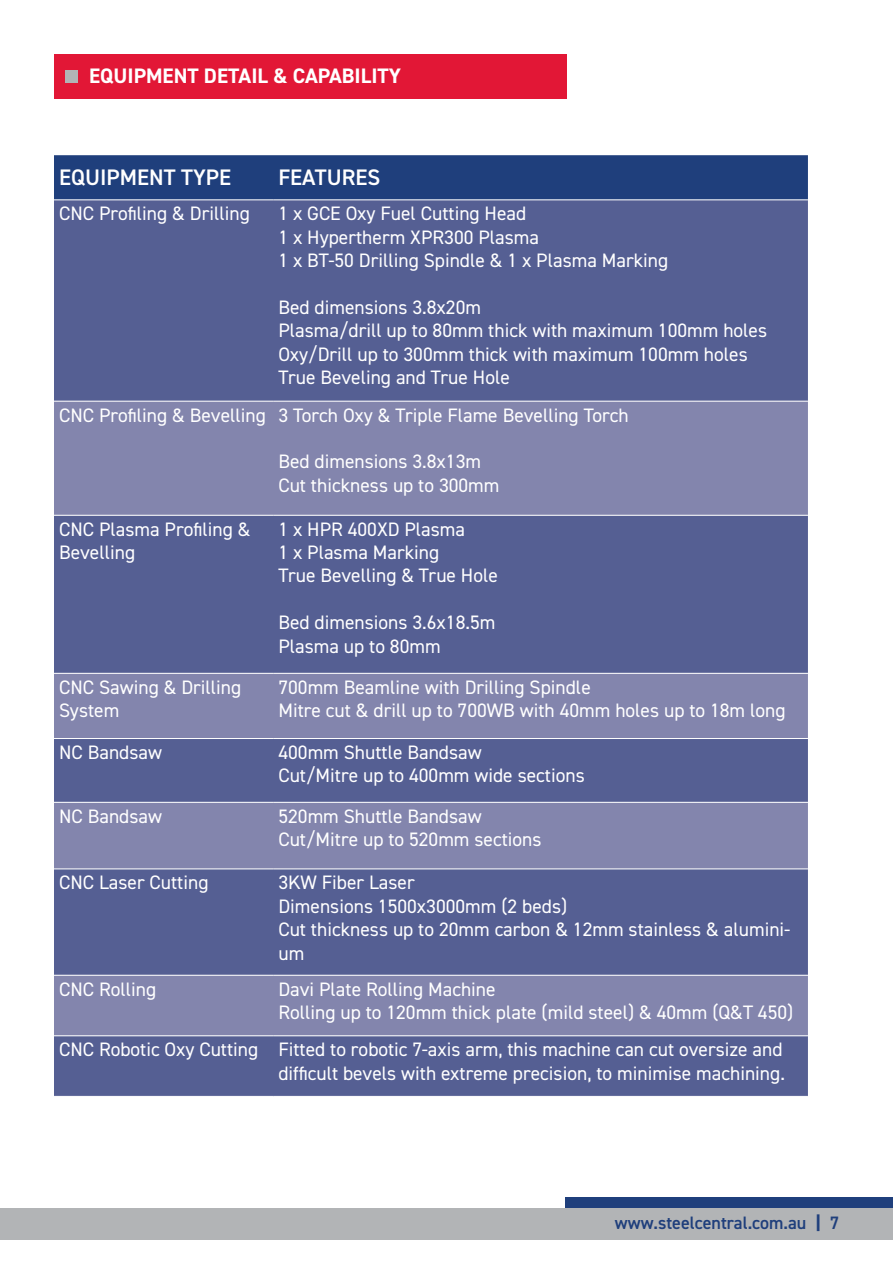
<style>
.page{position:relative;width:893px;height:1263px;background:#fff}
.page>*{position:absolute;margin:0;border:0;box-sizing:border-box;transform-origin:0 0}
.t1{font:600 22.5px "DIN2014";color:#fff}
.t2{font:700 21px "DIN2014";color:#fff}
.t3{font:19.5px/23.4px "DIN2014";color:#fff}
.t4{font:600 18px "DIN2014";color:#1f3f7c}
.s1{font-weight:800}
</style>
<div class="page">
<div style="left:54px;top:54px;width:513px;height:44px;background:#e21736"></div>
<div style="left:65px;top:70px;width:13px;height:13px;background:#b2b4b6"></div>
<div style="left:54px;top:155px;width:754px;height:44px;background:#1f3f7c"></div>
<div style="left:54px;top:200px;width:754px;height:896px;background:#555f93"></div>
<svg style="left:54px;top:402px;width:754px;height:633px;background:#6b719f"></svg>
<hr style="left:54px;top:401px;width:219px;height:1px;background:#fff">
<hr style="left:273px;top:401px;width:535px;height:1px;background:#fff">
<hr style="left:54px;top:515px;width:219px;height:1px;background:#fff">
<hr style="left:273px;top:515px;width:535px;height:1px;background:#fff">
<hr style="left:54px;top:673px;width:219px;height:1px;background:#fff">
<hr style="left:273px;top:673px;width:535px;height:1px;background:#fff">
<hr style="left:54px;top:738px;width:219px;height:1px;background:#fff">
<hr style="left:273px;top:738px;width:535px;height:1px;background:#fff">
<hr style="left:54px;top:802px;width:219px;height:1px;background:#fff">
<hr style="left:273px;top:802px;width:535px;height:1px;background:#fff">
<hr style="left:54px;top:868px;width:219px;height:1px;background:#fff">
<hr style="left:273px;top:868px;width:535px;height:1px;background:#fff">
<hr style="left:54px;top:975px;width:219px;height:1px;background:#fff">
<hr style="left:273px;top:975px;width:535px;height:1px;background:#fff">
<hr style="left:54px;top:1035px;width:219px;height:1px;background:#fff">
<hr style="left:273px;top:1035px;width:535px;height:1px;background:#fff">
<div style="left:566px;top:1197px;width:327px;height:27px;background:#1f3f7c"></div>
<div style="left:0;top:1208px;width:893px;height:31px;background:#b2b4b6"></div>
<p class="t2" style="left:89px;top:62px;width:313px">EQUIPMENT DETAIL &amp; CAPABILITY</p>
<p class="t1" style="left:59px;top:163px;width:173px">EQUIPMENT TYPE</p>
<p class="t1" style="left:278px;top:163px;width:103px">FEATURES</p>
<p class="t3" style="left:59px;top:201px;width:192px">CNC Profiling &amp; Drilling</p>
<p class="t3" style="left:278px;top:201px;width:249px">1 x GCE Oxy Fuel Cutting Head</p>
<p class="t3" style="left:278px;top:225px;width:262px">1 x Hypertherm XPR300 Plasma</p>
<p class="t3" style="left:278px;top:248px;width:391px">1 x BT-50 Drilling Spindle &amp; 1 x Plasma Marking</p>
<p class="t3" style="left:278px;top:295px;width:204px">Bed dimensions 3.8x20m</p>
<p class="t3" style="left:278px;top:318px;width:490px">Plasma/drill up to 80mm thick with maximum 100mm holes</p>
<p class="t3" style="left:278px;top:342px;width:471px">Oxy/Drill up to 300mm thick with maximum 100mm holes</p>
<p class="t3" style="left:278px;top:365px;width:233px">True Beveling and True Hole</p>
<p class="t3" style="left:59px;top:403px;width:208px">CNC Profiling &amp; Bevelling</p>
<p class="t3" style="left:278px;top:403px;width:352px">3 Torch Oxy &amp; Triple Flame Bevelling Torch</p>
<p class="t3" style="left:278px;top:450px;width:204px">Bed dimensions 3.8x13m</p>
<p class="t3" style="left:278px;top:473px;width:223px">Cut thickness up to 300mm</p>
<p class="t3" style="left:59px;top:517px;width:193px">CNC Plasma Profiling &amp;<br>Bevelling</p>
<p class="t3" style="left:278px;top:517px;width:188px">1 x HPR 400XD Plasma</p>
<p class="t3" style="left:278px;top:540px;width:162px">1 x Plasma Marking</p>
<p class="t3" style="left:278px;top:564px;width:221px">True Bevelling &amp; True Hole</p>
<p class="t3" style="left:278px;top:610px;width:218px">Bed dimensions 3.6x18.5m</p>
<p class="t3" style="left:278px;top:634px;width:164px">Plasma up to 80mm</p>
<p class="t3" style="left:59px;top:675px;width:184px">CNC Sawing &amp; Drilling<br>System</p>
<p class="t3" style="left:278px;top:675px;width:314px">700mm Beamline with Drilling Spindle</p>
<p class="t3" style="left:278px;top:698px;width:509px">Mitre cut &amp; drill up to 700WB with 40mm holes up to 18m long</p>
<p class="t3" style="left:59px;top:740px;width:104px">NC Bandsaw</p>
<p class="t3" style="left:278px;top:740px;width:205px">400mm Shuttle Bandsaw</p>
<p class="t3" style="left:278px;top:763px;width:308px">Cut/Mitre up to 400mm wide sections</p>
<p class="t3" style="left:59px;top:804px;width:104px">NC Bandsaw</p>
<p class="t3" style="left:278px;top:804px;width:205px">520mm Shuttle Bandsaw</p>
<p class="t3" style="left:278px;top:827px;width:265px">Cut/Mitre up to 520mm sections</p>
<p class="t3" style="left:59px;top:870px;width:151px">CNC Laser Cutting</p>
<p class="t3" style="left:278px;top:870px;width:138px">3KW Fiber Laser</p>
<p class="t3" style="left:278px;top:894px;width:290px">Dimensions 1500x3000mm (2 beds)</p>
<p class="t3" style="left:278px;top:917px;width:514px">Cut thickness up to 20mm carbon &amp; 12mm stainless &amp; alumini&shy;um</p>
<p class="t3" style="left:59px;top:977px;width:99px">CNC Rolling</p>
<p class="t3" style="left:278px;top:977px;width:219px">Davi Plate Rolling Machine</p>
<p class="t3" style="left:278px;top:1000px;width:516px">Rolling up to 120mm thick plate (mild steel) &amp; 40mm (Q&amp;T 450)</p>
<p class="t3" style="left:59px;top:1037px;width:201px">CNC Robotic Oxy Cutting</p>
<p class="t3" style="left:278px;top:1037px;width:508px">Fitted to robotic 7-axis arm, this machine can cut oversize and difficult bevels with extreme precision, to minimise machining.</p>
<p class="t4" style="left:615px;top:1211px;width:226px">www.steelcentral.com.au <span class="s1">|</span> 7</p>
</div>
